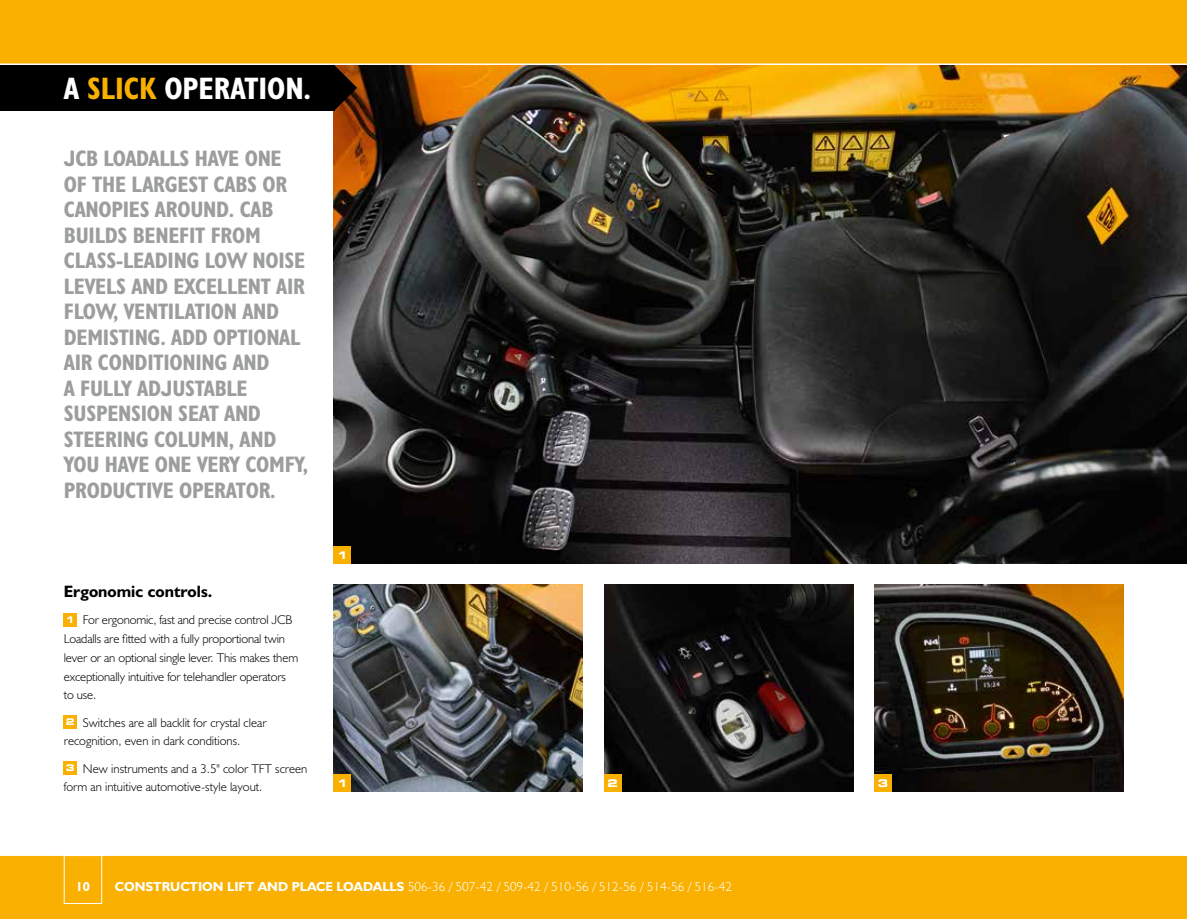
<style>
.page{position:relative;width:1187px;height:919px;background:#fff}
.page>*{position:absolute;margin:0;border:0;box-sizing:border-box;transform-origin:0 0}
.t1{font:31.2px "JCB Bold Condensed";color:#fff}
.t2{font:22.5px/25.5px "JCB Bold Condensed";letter-spacing:-.01em;color:#9c9d9d}
.t3{font:16.5px "JCB Bold";color:#000}
.t4{font:13.2px "JCB Light";color:#fff}
.t5{font:13.2px "JCB Bold";color:#fff}
.t6{font:12.75px/18.8px "JCB Light";letter-spacing:-.01em;color:#000}
.t7{font:700 expanded 10.5px "Square 721 BT";color:#fff}
.s1{color:#f9b000}
.s2{font-family:"Square 721 BT";font-weight:700;font-stretch:expanded;font-size:9.15px;color:#fff}
.s3{font-family:"JCB Bold"}
</style>
<div class="page">
<img style="left:334px;top:65px;width:852px;height:498px">
<svg style="left:334px;top:65px;width:23px;height:45px"></svg>
<div style="left:0;top:54px;width:334px;height:57px;background:#000"></div>
<div style="left:0;top:0;width:1186px;height:64px;background:#f9b000"></div>
<hr style="left:0;top:63px;width:1186px;height:2px;background:#fff">
<img style="left:604px;top:584px;width:249px;height:207px">
<img style="left:874px;top:584px;width:249px;height:207px">
<img style="left:334px;top:584px;width:249px;height:207px">
<div style="left:0;top:855px;width:1186px;height:63px;background:#f9b000"></div>
<div style="left:604px;top:774px;width:17px;height:17px;background:#f9b000"></div>
<div style="left:334px;top:546px;width:17px;height:17px;background:#f9b000"></div>
<div style="left:64px;top:613px;width:13px;height:13px;background:#f9b000"></div>
<div style="left:64px;top:715px;width:13px;height:13px;background:#f9b000"></div>
<div style="left:64px;top:761px;width:13px;height:13px;background:#f9b000"></div>
<div style="left:874px;top:774px;width:17px;height:17px;background:#f9b000"></div>
<div style="left:334px;top:774px;width:17px;height:17px;background:#f9b000"></div>
<div style="left:64px;top:855px;width:38px;height:48px;border:1px solid #fff"></div>
<h1 class="t1" style="left:64px;top:69px;width:249px">A <span class="s1">SLICK</span> OPERATION.</h1>
<p class="t2" style="left:64px;top:145px;width:246px">JCB LOADALLS HAVE ONE<br>OF THE LARGEST CABS OR<br>CANOPIES AROUND. CAB<br>BUILDS BENEFIT FROM<br>CLASS-LEADING LOW NOISE<br>LEVELS AND EXCELLENT AIR<br>FLOW, VENTILATION AND<br>DEMISTING. ADD OPTIONAL<br>AIR CONDITIONING AND<br>A FULLY ADJUSTABLE<br>SUSPENSION SEAT AND<br>STEERING COLUMN, AND<br>YOU HAVE ONE VERY COMFY,<br>PRODUCTIVE OPERATOR.</p>
<p class="t3" style="left:64px;top:581px;width:150px">Ergonomic controls.</p>
<p class="t6" style="left:64px;top:610px;width:236px"><span class="s2">1</span> For ergonomic, fast and precise control JCB Loadalls are fitted with a fully proportional twin lever or an optional single lever. This makes them exceptionally intuitive for telehandler operators to use.</p>
<p class="t6" style="left:64px;top:712px;width:204px"><span class="s2">2</span> Switches are all backlit for crystal clear recognition, even in dark conditions.</p>
<p class="t6" style="left:64px;top:758px;width:245px"><span class="s2">3</span> New instruments and a 3.5" color TFT screen form an intuitive automotive-style layout.</p>
<p class="t7" style="left:337px;top:548px;width:12px">1</p>
<p class="t7" style="left:337px;top:776px;width:12px">1</p>
<p class="t7" style="left:877px;top:776px;width:12px">3</p>
<p class="t7" style="left:607px;top:776px;width:12px">2</p>
<p class="t5" style="left:76px;top:877px;width:16px">10</p>
<p class="t4" style="left:115px;top:878px;width:618px"><span class="s3">CONSTRUCTION LIFT AND PLACE LOADALLS</span> 506-36 / 507-42 / 509-42 / 510-56 / 512-56 / 514-56 / 516-42</p>
</div>
